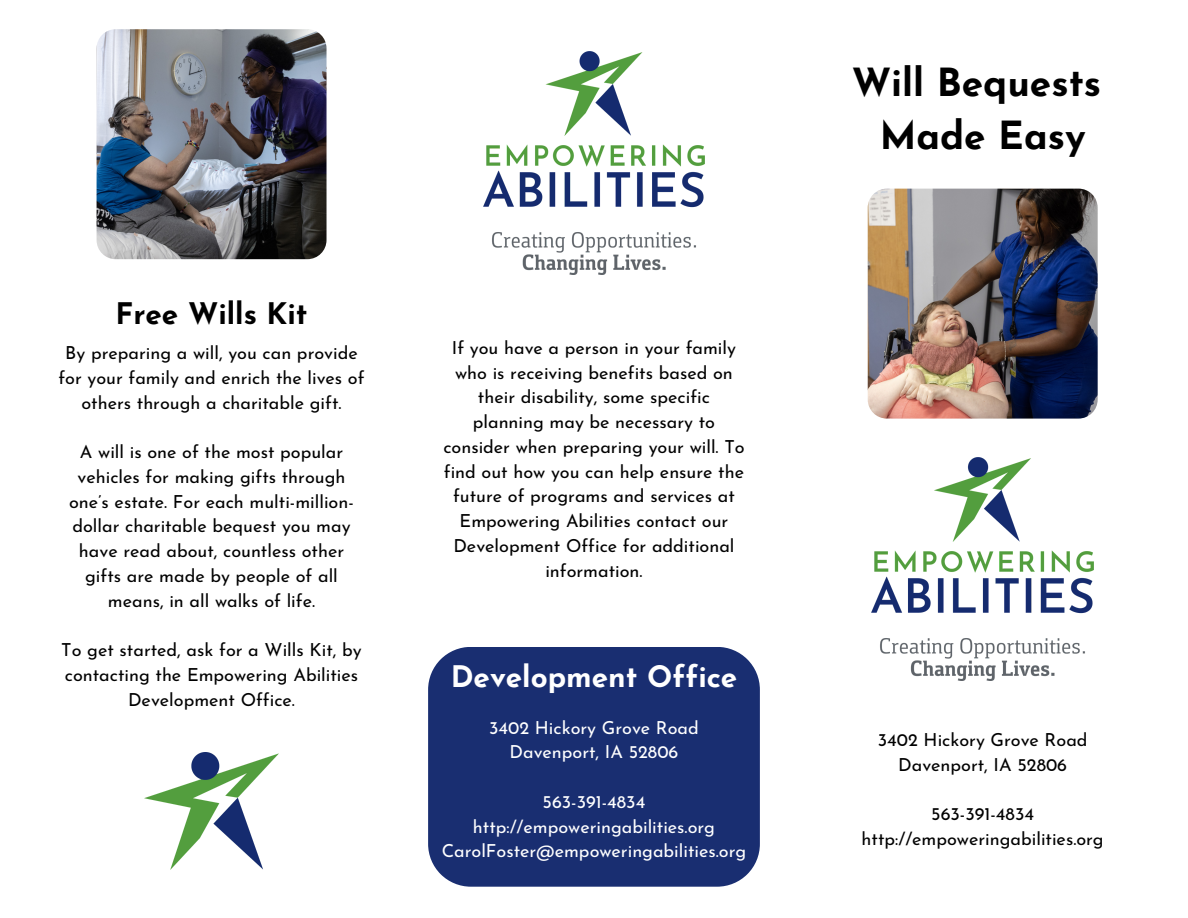
<style>
.page{position:relative;width:1188px;height:918px;background:#fff}
.page>*{position:absolute;margin:0;border:0;box-sizing:border-box;transform-origin:0 0}
.t1{font:700 38.7px/52.8px "Josefin Sans";color:#000;text-align:center}
.t2{font:700 29.7px "Josefin Sans";color:#fff}
.t3{font:700 29.7px "Josefin Sans";color:#000}
.t4{font:18px/24.8px "Josefin Sans";color:#000;text-align:center}
.t5{font:18px "Josefin Sans";color:#fff}
</style>
<div class="page">
<img style="left:483px;top:51px;width:222px;height:223px">
<img style="left:872px;top:457px;width:222px;height:223px">
<img style="left:868px;top:189px;width:230px;height:230px;border-radius:19px">
<div style="left:428px;top:647px;width:332px;height:240px;background:#192e71"></div>
<img style="left:97px;top:29px;width:230px;height:230px;border-radius:19px">
<img style="left:145px;top:752px;width:134px;height:117px">
<p class="t3" style="left:116px;top:301px;width:194px">Free Wills Kit</p>
<p class="t4" style="left:58px;top:342px;width:308px">By preparing a will, you can provide for your family and enrich the lives of others through a charitable gift.</p>
<p class="t4" style="left:69px;top:441px;width:286px">A will is one of the most popular vehicles for making gifts through one’s estate. For each multi-million&shy;dollar charitable bequest you may have read about, countless other gifts are made by people of all means, in all walks of life.</p>
<h1 class="t4" style="left:61px;top:639px;width:302px">To get started, ask for a Wills Kit, by contacting the Empowering Abilities<br>Development Office.</h1>
<p class="t4" style="left:443px;top:337px;width:303px">If you have a person in your family who is receiving benefits based on their disability, some specific planning may be necessary to consider when preparing your will. To find out how you can help ensure the future of programs and services at<br>Empowering Abilities contact our<br>Development Office for additional information.</p>
<p class="t2" style="left:451px;top:665px;width:288px">Development Office</p>
<p class="t5" style="left:489px;top:720px;width:211px">3402 Hickory Grove Road</p>
<p class="t5" style="left:510px;top:745px;width:170px">Davenport, IA 52806</p>
<h2 class="t5" style="left:543px;top:794px;width:104px">563-391-4834</h2>
<p class="t5" style="left:473px;top:819px;width:244px">http://empoweringabilities.org</p>
<p class="t5" style="left:442px;top:844px;width:306px">CarolFoster@empoweringabilities.org</p>
<p class="t1" style="left:852px;top:60px;width:251px">Will Bequests<br>Made Easy</p>
<p class="t4" style="left:878px;top:729px;width:211px">3402 Hickory Grove Road</p>
<p class="t4" style="left:898px;top:754px;width:170px">Davenport, IA 52806</p>
<p class="t4" style="left:931px;top:803px;width:104px">563-391-4834</p>
<p class="t4" style="left:862px;top:828px;width:244px">http://empoweringabilities.org</p>
</div>
